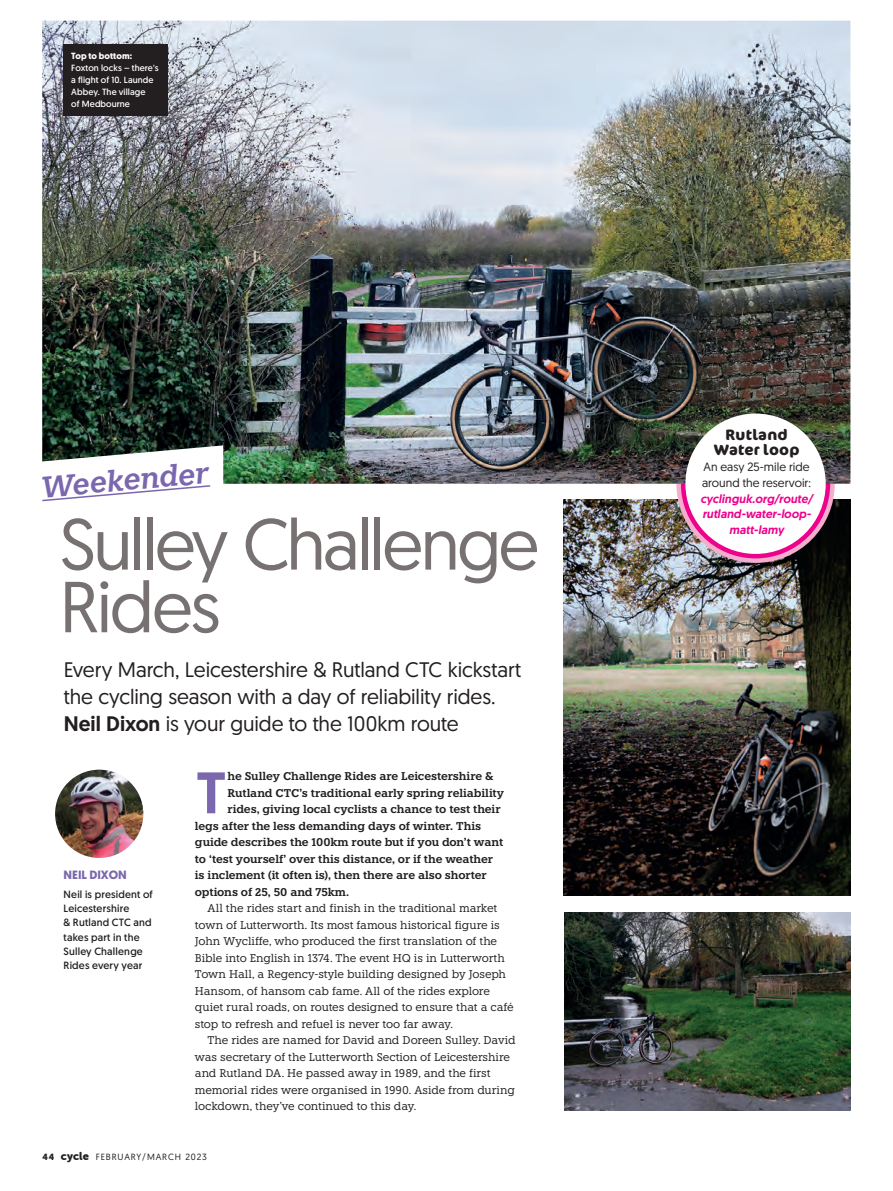
<style>
.page{position:relative;width:893px;height:1191px;background:#fff}
.page>*{position:absolute;margin:0;border:0;box-sizing:border-box;transform-origin:0 0}
.t1{font:72px/62.7px "Geomanist";letter-spacing:-.035em;color:#777271}
.t2{font:500 58.35px "Geomanist";color:#7a67ae}
.t3{font:italic 600 30px "Knile";color:#7a67ae}
.t4{font:21px/27px "Geomanist";letter-spacing:-.005em;color:#231f20}
.t5{font:700 15px/15px "Cocon Pro";letter-spacing:.015em;color:#231f20;text-align:center}
.t6{font:italic 500 12px/15.8px "Geomanist";letter-spacing:.005em;color:#ed028c;text-align:center}
.t7{font:12px/15.8px "Geomanist";color:#231f20}
.t8{font:700 12px "Geomanist";color:#7a67ae}
.t9{font:11.25px/16.5px "Knile";letter-spacing:-.015em;color:#231f20}
.t10{font:600 11.25px "Knile";letter-spacing:-.01em;color:#231f20}
.t11{font:10.5px/14.2px "Geomanist";letter-spacing:.02em;color:#231f20}
.t12{font:9px/12px "Geomanist";letter-spacing:.01em;color:#fff}
.t13{font:9px "Geomanist";letter-spacing:.1em;color:#231f20}
.t14{font:700 9px "Geomanist";letter-spacing:.005em;color:#fff}
.s1{font-weight:500}
.s2{font-weight:700}
.s3{font-family:"Museo Sans Rounded 900";font-size:11.25px}
</style>
<div class="page">
<img style="left:564px;top:912px;width:286px;height:198px">
<img style="left:564px;top:500px;width:286px;height:396px">
<div style="left:676px;top:404px;width:159px;height:159px;border:18px solid #f5adce;border-radius:50%"></div>
<div style="left:681px;top:409px;width:149px;height:149px;border:9px solid #ed028c;border-radius:50%"></div>
<img style="left:42px;top:21px;width:808px;height:463px">
<img style="left:55px;top:769px;width:88px;height:89px;border-radius:44px">
<div style="left:685px;top:413px;width:141px;height:141px;background:#fff;border-radius:50%"></div>
<svg style="left:42px;top:445px;width:181px;height:57px"></svg>
<div style="left:63px;top:44px;width:104px;height:72px;background:#231f20"></div>
<p class="t14" style="left:71px;top:50px;width:62px">Top to bottom:</p>
<p class="t12" style="left:71px;top:62px;width:89px">Foxton locks – there's a flight of 10. Launde<br>Abbey. The village<br>of Medbourne</p>
<h3 class="t3" style="left:40px;top:468px;width:170px;rotate:-5deg">Weekender</h3>
<h1 class="t1" style="left:60px;top:511px;width:481px">Sulley Challenge<br>Rides</h1>
<h3 class="t4" style="left:64px;top:655px;width:459px">Every March, Leicestershire &amp; Rutland CTC kickstart the cycling season with a day of reliability rides.<br><span class="s1">Neil Dixon</span> is your guide to the 100km route</h3>
<p class="t8" style="left:64px;top:867px;width:65px">NEIL DIXON</p>
<p class="t11" style="left:64px;top:887px;width:91px">Neil is president of<br>Leicestershire<br>&amp; Rutland CTC and takes part in the<br>Sulley Challenge<br>Rides every year</p>
<h2 class="t2" style="left:196px;top:754px;width:31px">T</h2>
<p class="t10" style="left:228px;top:769px;width:267px">he Sulley Challenge Rides are Leicestershire &amp;</p>
<p class="t10" style="left:228px;top:786px;width:278px">Rutland CTC’s traditional early spring reliability</p>
<p class="t10" style="left:228px;top:802px;width:275px">rides, giving local cyclists a chance to test their</p>
<p class="t10" style="left:195px;top:819px;width:288px">legs after the less demanding days of winter. This</p>
<p class="t10" style="left:195px;top:835px;width:310px">guide describes the 100km route but if you don’t want</p>
<p class="t10" style="left:195px;top:852px;width:300px">to ‘test yourself’ over this distance, or if the weather</p>
<p class="t10" style="left:195px;top:868px;width:293px">is inclement (it often is), then there are also shorter</p>
<p class="t10" style="left:195px;top:885px;width:156px">options of 25, 50 and 75km.</p>
<p class="t9" style="left:195px;top:900px;width:320px;text-indent:13px">All the rides start and finish in the traditional market town of Lutterworth. Its most famous historical figure is John Wycliffe, who produced the first translation of the Bible into English in 1374. The event HQ is in Lutterworth Town Hall, a Regency-style building designed by Joseph Hansom, of hansom cab fame. All of the rides explore quiet rural roads, on routes designed to ensure that a café stop to refresh and refuel is never too far away.</p>
<p class="t9" style="left:195px;top:1032px;width:322px;text-indent:13px">The rides are named for David and Doreen Sulley. David was secretary of the Lutterworth Section of Leicestershire and Rutland DA. He passed away in 1989, and the first memorial rides were organised in 1990. Aside from during lockdown, they’ve continued to this day.</p>
<p class="t13" style="left:43px;top:1150px;width:166px"><span class="s2">44</span> <span class="s3">cycle</span> FEBRUARY/MARCH 2023</p>
<h3 class="t5" style="left:714px;top:427px;width:87px">Rutland<br>Water loop</h3>
<p class="t7" style="left:702px;top:458px;width:110px">An easy 25-mile ride around the reservoir:</p>
<p class="t6" style="left:700px;top:490px;width:114px">cyclinguk.org/route/ rutland-water-loop&shy;matt-lamy</p>
</div>
